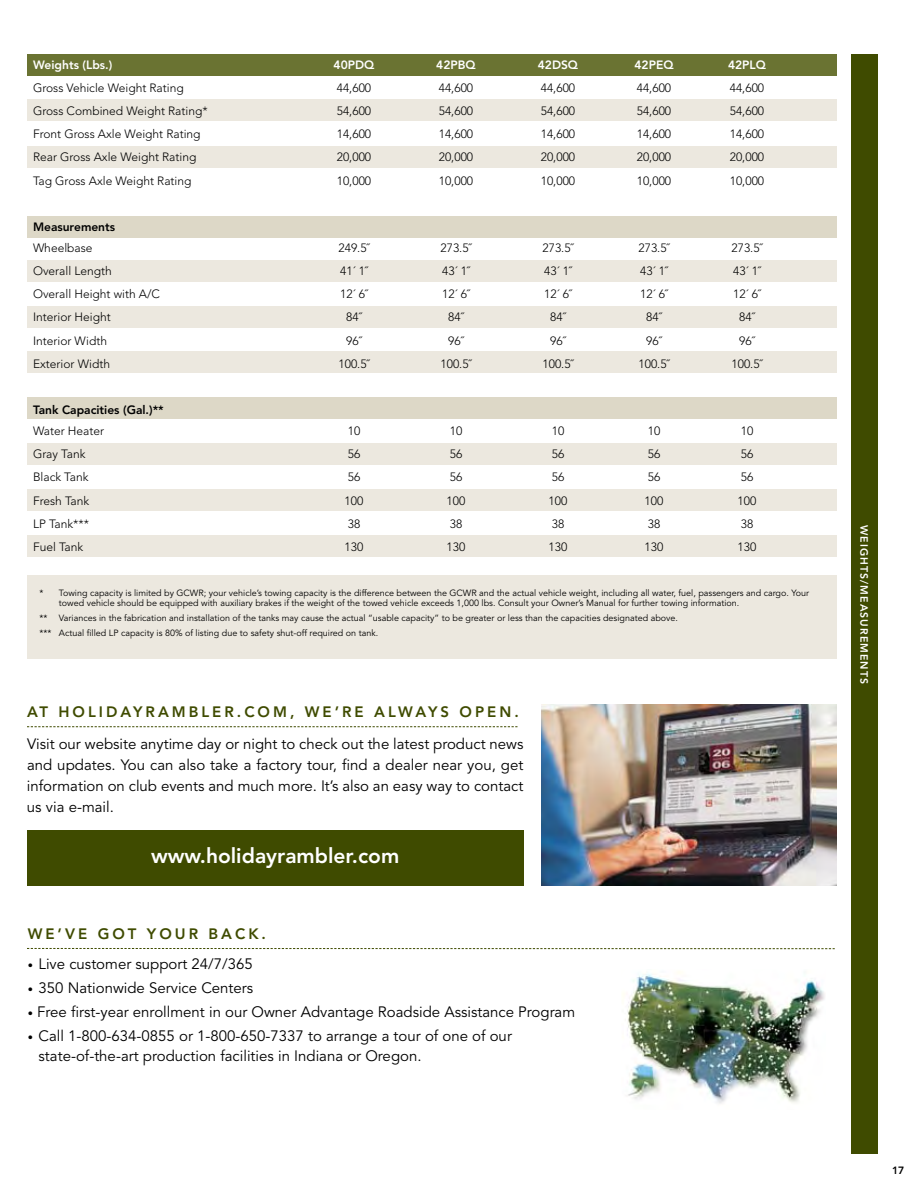
<style>
.page{position:relative;width:918px;height:1188px;background:#fff}
.page>*{position:absolute;margin:0;border:0;box-sizing:border-box;transform-origin:0 0}
.t1{font:800 21px "Avenir";color:#fff}
.t2{font:15px/21px "Avenir";color:#000;text-align:justify}
.t3{font:800 15px "Avenir";letter-spacing:.2em;color:#3f4b00}
.t4{font:300 12px "Avenir";color:#000}
.t5{font:800 12px "Avenir";color:#fff}
.t6{font:800 12px "Avenir";color:#000}
.t7{font:800 10.5px "Avenir";letter-spacing:.1em;color:#fff}
.t8{font:800 10.5px "Avenir";color:#000}
.t9{font:9px/9.8px "Avenir";color:#000}
.s1{font-size:10.5px}
</style>
<div class="page">
<div style="left:27px;top:575px;width:810px;height:84px;background:#ece8df"></div>
<div style="left:27px;top:535px;width:810px;height:22px;background:#ece8df"></div>
<div style="left:27px;top:146px;width:810px;height:21px;background:#ece8df"></div>
<div style="left:27px;top:307px;width:810px;height:21px;background:#ece8df"></div>
<div style="left:27px;top:260px;width:810px;height:22px;background:#ece8df"></div>
<div style="left:27px;top:352px;width:810px;height:21px;background:#ece8df"></div>
<div style="left:27px;top:443px;width:810px;height:22px;background:#ece8df"></div>
<div style="left:27px;top:490px;width:810px;height:21px;background:#ece8df"></div>
<div style="left:27px;top:100px;width:810px;height:21px;background:#ece8df"></div>
<div style="left:27px;top:216px;width:810px;height:21px;background:#ddd8c7"></div>
<div style="left:27px;top:397px;width:810px;height:22px;background:#ddd8c7"></div>
<div style="left:27px;top:54px;width:810px;height:22px;background:#6a7332"></div>
<div style="left:851px;top:54px;width:27px;height:1100px;background:#3f4b00"></div>
<div style="left:27px;top:830px;width:497px;height:56px;background:#3f4b00"></div>
<svg style="left:27px;top:726px;width:491px;height:1px"></svg>
<img style="left:541px;top:705px;width:296px;height:181px">
<svg style="left:27px;top:948px;width:808px;height:1px"></svg>
<img style="left:623px;top:971px;width:202px;height:133px">
<p class="t5" style="left:33px;top:58px;width:81px">Weights (Lbs.)</p>
<p class="t5" style="left:334px;top:58px;width:42px">40PDQ</p>
<p class="t5" style="left:436px;top:58px;width:41px">42PBQ</p>
<p class="t5" style="left:538px;top:58px;width:42px">42DSQ</p>
<p class="t5" style="left:634px;top:58px;width:41px">42PEQ</p>
<p class="t5" style="left:728px;top:58px;width:39px">42PLQ</p>
<p class="t4" style="left:33px;top:81px;width:152px">Gross Vehicle Weight Rating</p>
<p class="t4" style="left:337px;top:81px;width:36px">44,600</p>
<p class="t4" style="left:439px;top:81px;width:36px">44,600</p>
<p class="t4" style="left:541px;top:81px;width:36px">44,600</p>
<p class="t4" style="left:637px;top:81px;width:36px">44,600</p>
<p class="t4" style="left:730px;top:81px;width:36px">44,600</p>
<p class="t4" style="left:33px;top:104px;width:176px">Gross Combined Weight Rating*</p>
<p class="t4" style="left:337px;top:104px;width:36px">54,600</p>
<p class="t4" style="left:439px;top:104px;width:36px">54,600</p>
<p class="t4" style="left:541px;top:104px;width:36px">54,600</p>
<p class="t4" style="left:637px;top:104px;width:36px">54,600</p>
<p class="t4" style="left:730px;top:104px;width:36px">54,600</p>
<p class="t4" style="left:33px;top:127px;width:169px">Front Gross Axle Weight Rating</p>
<p class="t4" style="left:337px;top:127px;width:36px">14,600</p>
<p class="t4" style="left:439px;top:127px;width:36px">14,600</p>
<p class="t4" style="left:541px;top:127px;width:36px">14,600</p>
<p class="t4" style="left:637px;top:127px;width:36px">14,600</p>
<p class="t4" style="left:730px;top:127px;width:36px">14,600</p>
<p class="t4" style="left:33px;top:150px;width:165px">Rear Gross Axle Weight Rating</p>
<p class="t4" style="left:337px;top:150px;width:36px">20,000</p>
<p class="t4" style="left:439px;top:150px;width:36px">20,000</p>
<p class="t4" style="left:541px;top:150px;width:36px">20,000</p>
<p class="t4" style="left:637px;top:150px;width:36px">20,000</p>
<p class="t4" style="left:730px;top:150px;width:36px">20,000</p>
<p class="t4" style="left:33px;top:173px;width:160px">Tag Gross Axle Weight Rating</p>
<p class="t4" style="left:337px;top:173px;width:36px">10,000</p>
<p class="t4" style="left:439px;top:173px;width:36px">10,000</p>
<p class="t4" style="left:541px;top:173px;width:36px">10,000</p>
<p class="t4" style="left:637px;top:173px;width:36px">10,000</p>
<p class="t4" style="left:730px;top:173px;width:36px">10,000</p>
<p class="t6" style="left:33px;top:220px;width:84px">Measurements</p>
<p class="t4" style="left:33px;top:241px;width:61px">Wheelbase</p>
<p class="t4" style="left:339px;top:241px;width:32px">249.5˝</p>
<p class="t4" style="left:441px;top:241px;width:32px">273.5˝</p>
<p class="t4" style="left:543px;top:241px;width:32px">273.5˝</p>
<p class="t4" style="left:639px;top:241px;width:32px">273.5˝</p>
<p class="t4" style="left:732px;top:241px;width:32px">273.5˝</p>
<p class="t4" style="left:33px;top:264px;width:80px">Overall Length</p>
<p class="t4" style="left:340px;top:264px;width:29px">41´ 1˝</p>
<p class="t4" style="left:442px;top:264px;width:29px">43´ 1˝</p>
<p class="t4" style="left:544px;top:264px;width:29px">43´ 1˝</p>
<p class="t4" style="left:640px;top:264px;width:29px">43´ 1˝</p>
<p class="t4" style="left:733px;top:264px;width:29px">43´ 1˝</p>
<p class="t4" style="left:33px;top:287px;width:128px">Overall Height with A/C</p>
<p class="t4" style="left:340px;top:287px;width:29px">12´ 6˝</p>
<p class="t4" style="left:442px;top:287px;width:29px">12´ 6˝</p>
<p class="t4" style="left:544px;top:287px;width:29px">12´ 6˝</p>
<p class="t4" style="left:640px;top:287px;width:29px">12´ 6˝</p>
<p class="t4" style="left:733px;top:287px;width:29px">12´ 6˝</p>
<p class="t4" style="left:33px;top:310px;width:79px">Interior Height</p>
<p class="t4" style="left:346px;top:310px;width:17px">84˝</p>
<p class="t4" style="left:448px;top:310px;width:17px">84˝</p>
<p class="t4" style="left:550px;top:310px;width:17px">84˝</p>
<p class="t4" style="left:646px;top:310px;width:17px">84˝</p>
<p class="t4" style="left:739px;top:310px;width:17px">84˝</p>
<p class="t4" style="left:33px;top:333px;width:76px">Interior Width</p>
<p class="t4" style="left:346px;top:333px;width:17px">96˝</p>
<p class="t4" style="left:448px;top:333px;width:17px">96˝</p>
<p class="t4" style="left:550px;top:333px;width:17px">96˝</p>
<p class="t4" style="left:646px;top:333px;width:17px">96˝</p>
<p class="t4" style="left:739px;top:333px;width:17px">96˝</p>
<p class="t4" style="left:33px;top:357px;width:79px">Exterior Width</p>
<p class="t4" style="left:339px;top:357px;width:32px">100.5˝</p>
<p class="t4" style="left:441px;top:357px;width:32px">100.5˝</p>
<p class="t4" style="left:543px;top:357px;width:32px">100.5˝</p>
<p class="t4" style="left:639px;top:357px;width:32px">100.5˝</p>
<p class="t4" style="left:732px;top:357px;width:32px">100.5˝</p>
<p class="t6" style="left:33px;top:403px;width:132px">Tank Capacities (Gal.)**</p>
<p class="t4" style="left:33px;top:424px;width:73px">Water Heater</p>
<p class="t4" style="left:348px;top:424px;width:14px">10</p>
<p class="t4" style="left:450px;top:424px;width:14px">10</p>
<p class="t4" style="left:552px;top:424px;width:14px">10</p>
<p class="t4" style="left:648px;top:424px;width:14px">10</p>
<p class="t4" style="left:741px;top:424px;width:14px">10</p>
<p class="t4" style="left:33px;top:447px;width:54px">Gray Tank</p>
<p class="t4" style="left:348px;top:447px;width:14px">56</p>
<p class="t4" style="left:450px;top:447px;width:14px">56</p>
<p class="t4" style="left:552px;top:447px;width:14px">56</p>
<p class="t4" style="left:648px;top:447px;width:14px">56</p>
<p class="t4" style="left:741px;top:447px;width:14px">56</p>
<p class="t4" style="left:33px;top:470px;width:57px">Black Tank</p>
<p class="t4" style="left:348px;top:470px;width:14px">56</p>
<p class="t4" style="left:450px;top:470px;width:14px">56</p>
<p class="t4" style="left:552px;top:470px;width:14px">56</p>
<p class="t4" style="left:648px;top:470px;width:14px">56</p>
<p class="t4" style="left:741px;top:470px;width:14px">56</p>
<p class="t4" style="left:33px;top:493px;width:58px">Fresh Tank</p>
<p class="t4" style="left:345px;top:493px;width:20px">100</p>
<p class="t4" style="left:447px;top:493px;width:20px">100</p>
<p class="t4" style="left:549px;top:493px;width:20px">100</p>
<p class="t4" style="left:645px;top:493px;width:20px">100</p>
<p class="t4" style="left:738px;top:493px;width:20px">100</p>
<p class="t4" style="left:33px;top:517px;width:58px">LP Tank***</p>
<p class="t4" style="left:348px;top:517px;width:14px">38</p>
<p class="t4" style="left:450px;top:517px;width:14px">38</p>
<p class="t4" style="left:552px;top:517px;width:14px">38</p>
<p class="t4" style="left:648px;top:517px;width:14px">38</p>
<p class="t4" style="left:741px;top:517px;width:14px">38</p>
<p class="t4" style="left:33px;top:540px;width:52px">Fuel Tank</p>
<p class="t4" style="left:345px;top:540px;width:20px">130</p>
<p class="t4" style="left:447px;top:540px;width:20px">130</p>
<p class="t4" style="left:549px;top:540px;width:20px">130</p>
<p class="t4" style="left:645px;top:540px;width:20px">130</p>
<p class="t4" style="left:738px;top:540px;width:20px">130</p>
<p class="t9" style="left:59px;top:588px;width:752px;text-indent:-20px">* Towing capacity is limited by GCWR; your vehicle’s towing capacity is the difference between the GCWR and the actual vehicle weight, including all water, fuel, passengers and cargo. Your towed vehicle should be equipped with auxiliary brakes if the weight of the towed vehicle exceeds 1,000 lbs. Consult your Owner’s Manual for further towing information.</p>
<p class="t9" style="left:39px;top:613px;width:9px">**</p>
<p class="t9" style="left:39px;top:611px;width:640px;line-height:15.1px;text-indent:20px">Variances in the fabrication and installation of the tanks may cause the actual “usable capacity” to be greater or less than the capacities designated above. *** Actual filled LP capacity is 80% of listing due to safety shut-off required on tank.</p>
<p class="t3" style="left:27px;top:703px;width:493px">AT HOLIDAYRAMBLER.COM, WE’RE ALWAYS OPEN.</p>
<p class="t2" style="left:27px;top:734px;width:498px">Visit our website anytime day or night to check out the latest product news and updates. You can also take a factory tour, find a dealer near you, get information on club events and much more. It’s also an easy way to contact us via e-mail.</p>
<h1 class="t1" style="left:151px;top:844px;width:250px">www.holidayrambler.com</h1>
<p class="t3" style="left:28px;top:925px;width:240px">WE’VE GOT YOUR BACK.</p>
<p class="t2" style="left:28px;top:954px;width:226px"><span class="s1">•</span> Live customer support 24/7/365</p>
<p class="t2" style="left:28px;top:978px;width:227px"><span class="s1">•</span> 350 Nationwide Service Centers</p>
<p class="t2" style="left:28px;top:1002px;width:549px"><span class="s1">•</span> Free first-year enrollment in our Owner Advantage Roadside Assistance Program</p>
<p class="t2" style="left:39px;top:1027px;width:475px;line-height:19.5px;text-indent:-11px"><span class="s1">•</span> Call 1-800-634-0855 or 1-800-650-7337 to arrange a tour of one of our state-of-the-art production facilities in Indiana or Oregon.</p>
<p class="t7" style="left:870px;top:525px;width:160px;rotate:90deg">WEIGHTS/MEASUREMENTS</p>
<p class="t8" style="left:892px;top:1164px;width:14px">17</p>
</div>
